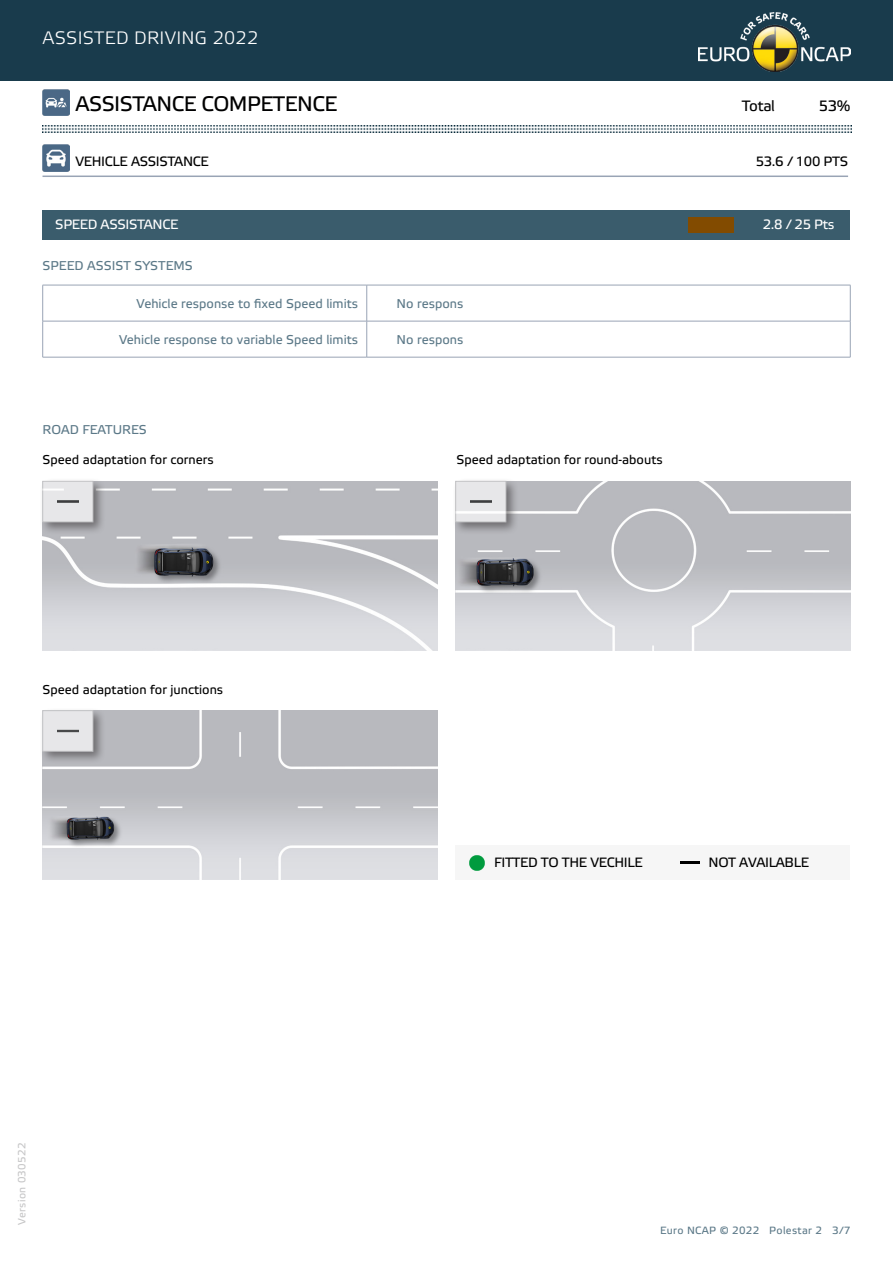
<style>
.page{position:relative;width:893px;height:1263px;background:#fff}
.page>*{position:absolute;margin:0;border:0;box-sizing:border-box;transform-origin:0 0}
.t1{font:21px "Etelka Text Pro";letter-spacing:-.025em;color:#000001}
.t2{font:18px "Etelka Light Pro";letter-spacing:.015em;color:#fff}
.Chapter_title{font:15px "Etelka Text Pro";letter-spacing:-.025em;color:#000001}
.Area_titles{font:13.5px "Etelka Text Pro";letter-spacing:-.025em;color:#000}
.Level_2{font:13.5px "Etelka Text Pro";letter-spacing:-.025em;color:#000}
.Level_3{font:13.5px "Etelka Text Pro";letter-spacing:-.025em;color:#fff}
.Table_contents{font:12.75px "Etelka Text Pro";color:#5c7988}
.Visual_title{font:12.75px "Etelka Text Pro";color:#000}
.Table_Title{font:12.75px "Etelka Text Pro";color:#5c7988}
.Visual_title-2{font:12.75px "Etelka Text Pro";color:#5c7988}
.t3{font:10.5px "Etelka Text Pro";letter-spacing:.03em;color:#5c7988}
.t4{font:10.5px "Etelka Text Pro";letter-spacing:.03em;color:#c6c6c7}
</style>
<div class="page">
<div style="left:0;top:0;width:893px;height:81px;background:#193b4c"></div>
<img style="left:698px;top:12px;width:152px;height:59px">
<img style="left:43px;top:125px;width:808px;height:8px">
<hr style="left:43px;top:176px;width:805px;height:1px;background:#99a4b5">
<div style="left:43px;top:210px;width:807px;height:30px;background:#3a5c6c"></div>
<hr style="left:43px;top:285px;width:324px;height:1px;background:#99a4b5">
<hr style="left:42px;top:285px;width:1px;height:36px;background:#99a4b5">
<hr style="left:367px;top:285px;width:483px;height:1px;background:#99a4b5">
<hr style="left:366px;top:285px;width:1px;height:36px;background:#99a4b5">
<hr style="left:850px;top:285px;width:1px;height:36px;background:#99a4b5">
<hr style="left:43px;top:321px;width:324px;height:1px;background:#99a4b5">
<hr style="left:42px;top:321px;width:1px;height:36px;background:#99a4b5">
<hr style="left:367px;top:321px;width:483px;height:1px;background:#99a4b5">
<hr style="left:366px;top:321px;width:1px;height:36px;background:#99a4b5">
<hr style="left:850px;top:321px;width:1px;height:36px;background:#99a4b5">
<hr style="left:43px;top:357px;width:324px;height:1px;background:#99a4b5">
<hr style="left:367px;top:357px;width:483px;height:1px;background:#99a4b5">
<div style="left:689px;top:217px;width:44px;height:16px;background:#824b00"></div>
<img style="left:43px;top:481px;width:394px;height:170px">
<img style="left:455px;top:481px;width:395px;height:170px">
<img style="left:43px;top:710px;width:394px;height:170px">
<div style="left:39px;top:707px;width:67px;height:57px;background:#231f20;opacity:.75"></div>
<div style="left:43px;top:711px;width:50px;height:40px;background:#e7e7e9"></div>
<img style="left:57px;top:729px;width:22px;height:4px">
<div style="left:43px;top:710px;width:50px;height:41px;border:1px solid #c6c6c7"></div>
<div style="left:39px;top:477px;width:67px;height:58px;background:#231f20;opacity:.75"></div>
<div style="left:43px;top:481px;width:50px;height:41px;background:#e7e7e9"></div>
<img style="left:54px;top:489px;width:25px;height:14px">
<div style="left:43px;top:481px;width:50px;height:41px;border:1px solid #c6c6c7"></div>
<div style="left:452px;top:477px;width:67px;height:58px;background:#231f20;opacity:.75"></div>
<div style="left:456px;top:481px;width:50px;height:41px;background:#e7e7e9"></div>
<img style="left:467px;top:500px;width:28px;height:14px">
<div style="left:455px;top:481px;width:51px;height:41px;border:1px solid #c6c6c7"></div>
<img style="left:43px;top:89px;width:26px;height:27px">
<div style="left:455px;top:845px;width:395px;height:34px;background:#f6f6f6"></div>
<img style="left:469px;top:855px;width:16px;height:16px">
<img style="left:680px;top:861px;width:19px;height:3px">
<img style="left:43px;top:145px;width:26px;height:26px">
<p class="t2" style="left:43px;top:28px;width:217px">ASSISTED DRIVING 2022</p>
<h1 class="t1" style="left:76px;top:92px;width:263px">ASSISTANCE COMPETENCE</h1>
<p class="Chapter_title" style="left:742px;top:98px;width:35px">Total</p>
<p class="Chapter_title" style="left:819px;top:98px;width:33px">53%</p>
<p class="Level_2" style="left:76px;top:154px;width:135px">VEHICLE ASSISTANCE</p>
<p class="Level_2" style="left:756px;top:154px;width:94px">53.6 / 100 PTS</p>
<p class="Level_3" style="left:55px;top:217px;width:125px">SPEED ASSISTANCE</p>
<p class="Level_3" style="left:763px;top:217px;width:73px">2.8 / 25 Pts</p>
<p class="Table_Title" style="left:43px;top:258px;width:152px">SPEED ASSIST SYSTEMS</p>
<p class="Table_contents" style="left:137px;top:296px;width:223px">Vehicle response to fixed Speed limits</p>
<p class="Table_contents" style="left:396px;top:296px;width:68px">No respons</p>
<p class="Table_contents" style="left:119px;top:332px;width:241px">Vehicle response to variable Speed limits</p>
<p class="Table_contents" style="left:396px;top:332px;width:68px">No respons</p>
<p class="Visual_title-2" style="left:43px;top:423px;width:106px">ROAD FEATURES</p>
<p class="Visual_title" style="left:43px;top:453px;width:173px">Speed adaptation for corners</p>
<p class="Visual_title" style="left:457px;top:453px;width:208px">Speed adaptation for round-abouts</p>
<p class="Visual_title" style="left:43px;top:682px;width:182px">Speed adaptation for junctions</p>
<p class="Area_titles" style="left:494px;top:855px;width:150px">FITTED TO THE VECHILE</p>
<p class="Area_titles" style="left:708px;top:855px;width:102px">NOT AVAILABLE</p>
<p class="t4" style="left:16px;top:1225px;width:84px;rotate:-90deg">Version 030522</p>
<p class="t3" style="left:660px;top:1225px;width:192px">Euro NCAP © 2022 Polestar 2 3/7</p>
</div>
